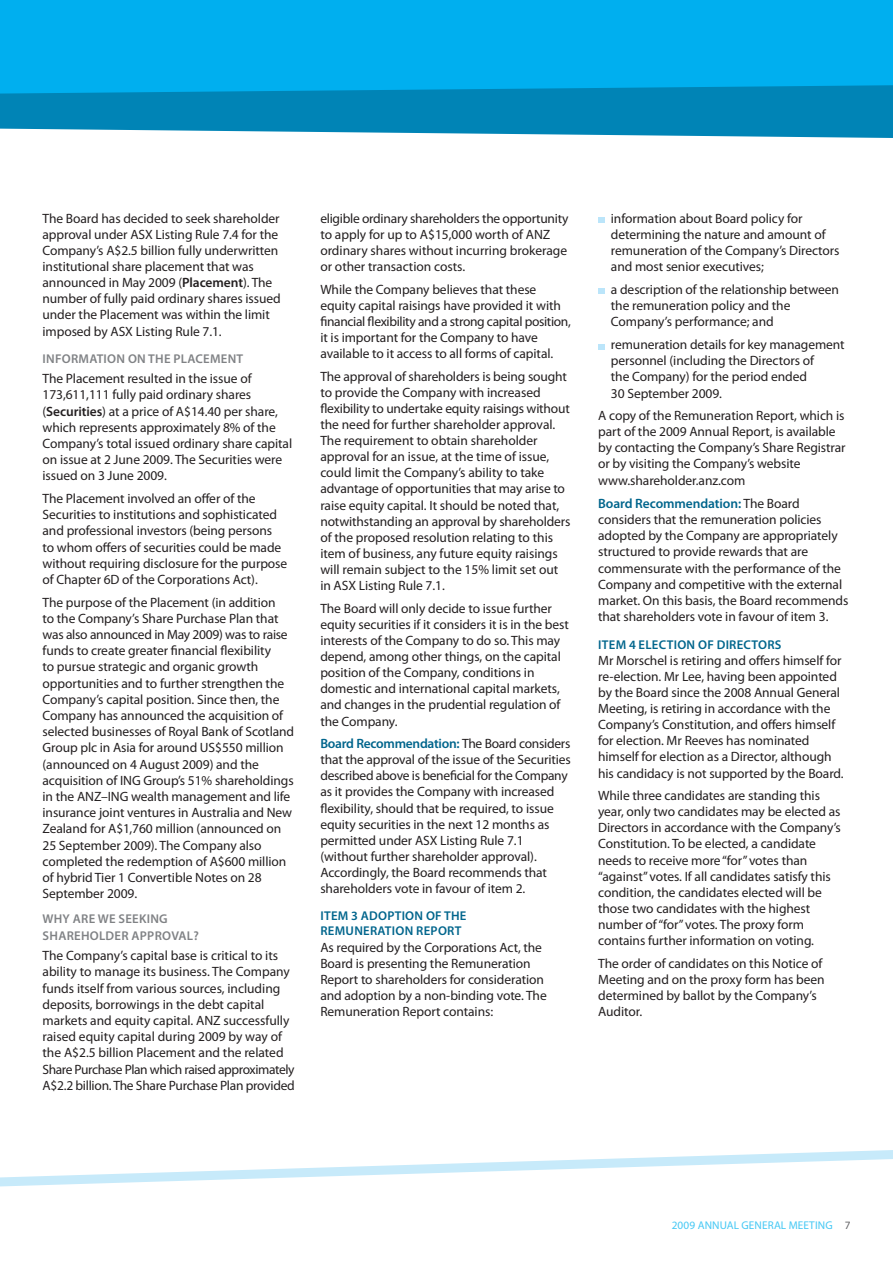
<style>
.page{position:relative;width:893px;height:1263px;background:#fff}
.page>*{position:absolute;margin:0;border:0;box-sizing:border-box;transform-origin:0 0}
.t1{font:13.5px/16px "Myriad Pro";letter-spacing:-.005em;color:#231f20}
.t2{font:600 12.75px/16.5px "Myriad Pro";letter-spacing:.02em;color:#808285}
.t3{font:600 12.75px "Myriad Pro";letter-spacing:.02em;color:#00658c}
.t4{font:11.25px "Myriad Pro";letter-spacing:.015em;color:#45c8f4}
.s1{font-weight:600}
.s2{font-weight:600;color:#00658c}
.s3{color:#636366}
</style>
<div class="page">
<svg style="left:0;top:94px;width:893px;height:44px;background:#1b91bd"></svg>
<div style="left:0;top:0;width:893px;height:94px;background:#00afef"></div>
<svg style="left:598px;top:218px;width:6px;height:5px"></svg>
<svg style="left:598px;top:289px;width:6px;height:5px"></svg>
<svg style="left:598px;top:344px;width:6px;height:5px"></svg>
<svg style="left:0;top:1150px;width:893px;height:37px"></svg>
<p class="t1" style="left:43px;top:210px;width:240px">The Board has decided to seek shareholder approval under ASX Listing Rule 7.4 for the Company’s A$2.5 billion fully underwritten institutional share placement that was announced in May 2009 (<span class="s1">Placement</span>). The number of fully paid ordinary shares issued under the Placement was within the limit imposed by ASX Listing Rule 7.1.</p>
<p class="t2" style="left:43px;top:350px;width:200px">Information on the Placement</p>
<p class="t1" style="left:43px;top:370px;width:251px">The Placement resulted in the issue of 173,611,111 fully paid ordinary shares (<span class="s1">Securities</span>) at a price of A$14.40 per share, which represents approximately 8% of the Company’s total issued ordinary share capital on issue at 2 June 2009. The Securities were issued on 3 June 2009.</p>
<p class="t1" style="left:43px;top:490px;width:246px">The Placement involved an offer of the Securities to institutions and sophisticated and professional investors (being persons<br>to whom offers of securities could be made without requiring disclosure for the purpose of Chapter 6D of the Corporations Act).</p>
<p class="t1" style="left:43px;top:594px;width:253px">The purpose of the Placement (in addition<br>to the Company’s Share Purchase Plan that was also announced in May 2009) was to raise funds to create greater financial flexibility<br>to pursue strategic and organic growth opportunities and to further strengthen the Company’s capital position. Since then, the Company has announced the acquisition of selected businesses of Royal Bank of Scotland Group plc in Asia for around US$550 million (announced on 4 August 2009) and the acquisition of ING Group’s 51% shareholdings in the ANZ–ING wealth management and life insurance joint ventures in Australia and New Zealand for A$1,760 million (announced on 25 September 2009). The Company also completed the redemption of A$600 million of hybrid Tier 1 Convertible Notes on 28<br>September 2009.</p>
<p class="t2" style="left:43px;top:910px;width:158px">Why are we seeking shareholder approval?</p>
<p class="t1" style="left:43px;top:947px;width:254px">The Company’s capital base is critical to its ability to manage its business. The Company funds itself from various sources, including deposits, borrowings in the debt capital markets and equity capital. ANZ successfully raised equity capital during 2009 by way of the A$2.5 billion Placement and the related Share Purchase Plan which raised approximately A$2.2 billion. The Share Purchase Plan provided</p>
<p class="t1" style="left:320px;top:210px;width:250px">eligible ordinary shareholders the opportunity to apply for up to A$15,000 worth of ANZ ordinary shares without incurring brokerage or other transaction costs.</p>
<p class="t1" style="left:320px;top:281px;width:252px">While the Company believes that these equity capital raisings have provided it with financial flexibility and a strong capital position, it is important for the Company to have available to it access to all forms of capital.</p>
<p class="t1" style="left:320px;top:368px;width:252px">The approval of shareholders is being sought to provide the Company with increased flexibility to undertake equity raisings without the need for further shareholder approval.<br>The requirement to obtain shareholder approval for an issue, at the time of issue, could limit the Company’s ability to take advantage of opportunities that may arise to raise equity capital. It should be noted that, notwithstanding an approval by shareholders of the proposed resolution relating to this item of business, any future equity raisings will remain subject to the 15% limit set out in ASX Listing Rule 7.1.</p>
<p class="t1" style="left:320px;top:600px;width:250px">The Board will only decide to issue further equity securities if it considers it is in the best interests of the Company to do so. This may depend, among other things, on the capital position of the Company, conditions in domestic and international capital markets, and changes in the prudential regulation of the Company.</p>
<p class="t1" style="left:320px;top:735px;width:252px"><span class="s2">Board Recommendation:</span> The Board considers that the approval of the issue of the Securities described above is beneficial for the Company as it provides the Company with increased flexibility, should that be required, to issue equity securities in the next 12 months as permitted under ASX Listing Rule 7.1 (without further shareholder approval).<br>Accordingly, the Board recommends that shareholders vote in favour of item 2.</p>
<p class="t3" style="left:320px;top:908px;width:50px">ITEM 3 ADOP</p>
<p class="t3" style="left:395px;top:908px;width:15px">TION</p>
<p class="t3" style="left:426px;top:908px;width:34px">OF THE</p>
<p class="t3" style="left:320px;top:923px;width:34px">REMUNERA</p>
<p class="t3" style="left:385px;top:923px;width:15px">TION</p>
<p class="t3" style="left:416px;top:923px;width:9px">REPOR</p>
<p class="t3" style="left:455px;top:923px;width:8px">T</p>
<p class="t1" style="left:320px;top:939px;width:228px">As required by the Corporations Act, the Board is presenting the Remuneration Report to shareholders for consideration and adoption by a non-binding vote. The Remuneration Report contains:</p>
<p class="t1" style="left:611px;top:210px;width:230px">information about Board policy for determining the nature and amount of remuneration of the Company’s Directors and most senior executives;</p>
<p class="t1" style="left:611px;top:281px;width:230px">a description of the relationship between the remuneration policy and the<br>Company’s performance; and</p>
<p class="t1" style="left:611px;top:336px;width:235px">remuneration details for key management personnel (including the Directors of<br>the Company) for the period ended<br>30 September 2009.</p>
<p class="t1" style="left:598px;top:407px;width:249px">A copy of the Remuneration Report, which is part of the 2009 Annual Report, is available by contacting the Company’s Share Registrar or by visiting the Company’s website www.shareholder.anz.com</p>
<p class="t1" style="left:598px;top:495px;width:252px"><span class="s2">Board Recommendation:</span> The Board considers that the remuneration policies adopted by the Company are appropriately structured to provide rewards that are commensurate with the performance of the Company and competitive with the external market. On this basis, the Board recommends that shareholders vote in favour of item 3.</p>
<p class="t3" style="left:598px;top:636px;width:83px">ITEM 4 ELECTION</p>
<p class="t3" style="left:698px;top:636px;width:26px">OF DIRE</p>
<p class="t3" style="left:744px;top:636px;width:24px">CTORS</p>
<p class="t1" style="left:598px;top:652px;width:247px">Mr Morschel is retiring and offers himself for re-election. Mr Lee, having been appointed by the Board since the 2008 Annual General Meeting, is retiring in accordance with the Company’s Constitution, and offers himself for election. Mr Reeves has nominated himself for election as a Director, although his candidacy is not supported by the Board.</p>
<p class="t1" style="left:598px;top:787px;width:244px">While three candidates are standing this year, only two candidates may be elected as Directors in accordance with the Company’s Constitution. To be elected, a candidate needs to receive more “for” votes than “against” votes. If all candidates satisfy this condition, the candidates elected will be those two candidates with the highest number of “for” votes. The proxy form contains further information on voting.</p>
<p class="t1" style="left:598px;top:955px;width:228px">The order of candidates on this Notice of<br>Meeting and on the proxy form has been determined by ballot by the Company’s<br>Auditor.</p>
<p class="t4" style="left:672px;top:1218px;width:180px">2009 Annual General Meeting <span class="s3">7</span></p>
</div>
